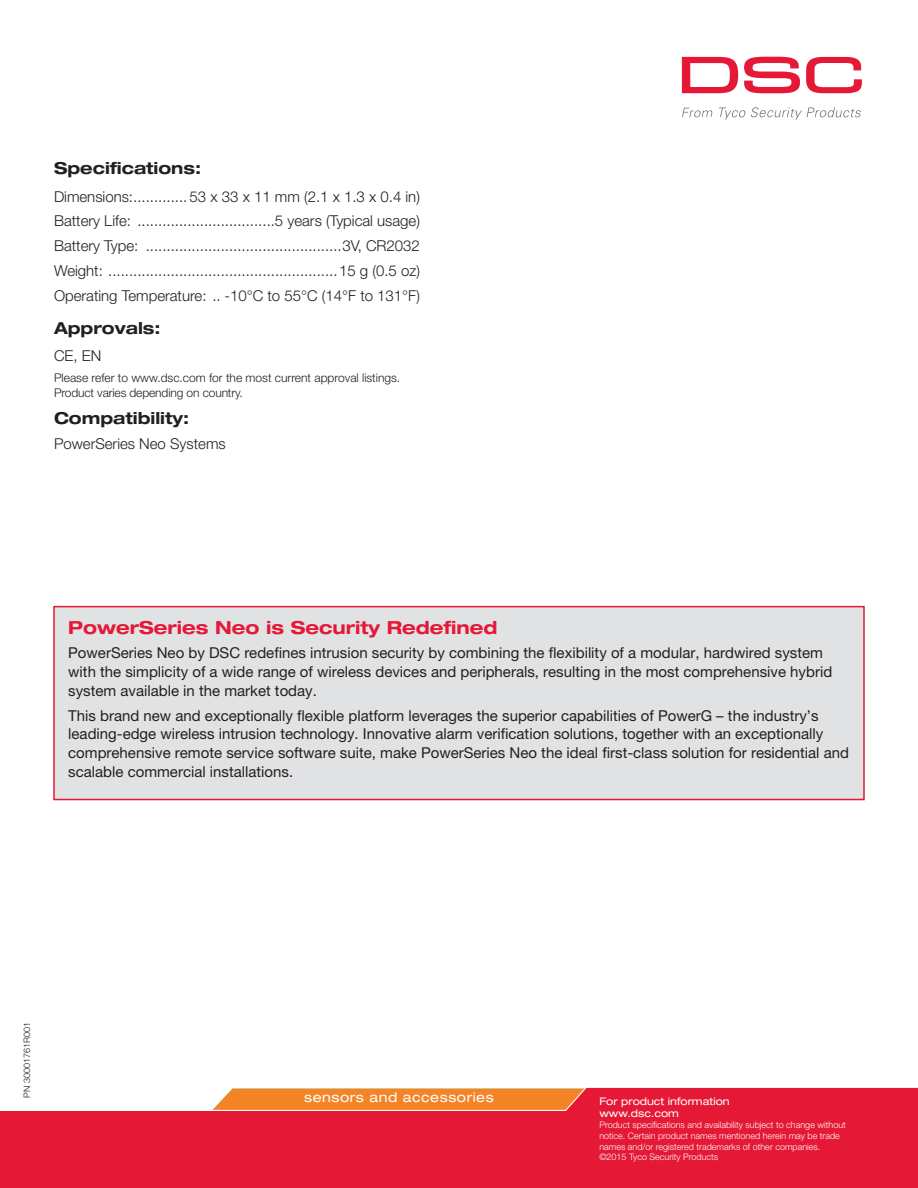
<style>
.page{position:relative;width:918px;height:1188px;background:#fff}
.page>*{position:absolute;margin:0;border:0;box-sizing:border-box;transform-origin:0 0}
.Specification_Tab{font:700 expanded 18px "Helvetica Neue LT Pro";color:#e51836}
.Headings{font:700 expanded 16.5px "Helvetica Neue LT Std";color:#231f20}
.Specification_Tab-2{font:700 expanded 16.5px "Helvetica Neue LT Std";color:#231f20}
.Specification_Tab-3{font:15px/18.8px "Helvetica Neue LT Pro";color:#231f20}
.Specification_Tab-4{font:300 15px "Helvetica Neue LT Pro";color:#231f20}
.t1{font:expanded 13.5px "Helvetica Neue LT Std";letter-spacing:.04em;color:#fff}
.t2{font:300 expanded 13.5px "Helvetica Neue LT Std";letter-spacing:.04em;color:#fff}
.Specification_Tab-5{font:300 12px/15px "Helvetica Neue LT Pro";color:#231f20}
.t3{font:expanded 10.5px "Helvetica Neue LT Std";color:#fff}
.t4{font:300 9px/10.8px "Helvetica Neue LT Pro";color:#fff}
.t5{font:300 9px "Helvetica Neue LT Pro";color:#231f20}
</style>
<div class="page">
<svg style="left:0;top:1087px;width:918px;height:101px;background:#e73143"></svg>
<svg style="left:682px;top:57px;width:56px;height:36px"></svg>
<svg style="left:744px;top:57px;width:56px;height:36px"></svg>
<svg style="left:806px;top:57px;width:56px;height:36px"></svg>
<svg style="left:682px;top:108px;width:31px;height:9px"></svg>
<svg style="left:719px;top:107px;width:142px;height:13px"></svg>
<div style="left:54px;top:607px;width:810px;height:193px;background:#e1e2e4"></div>
<div style="left:53px;top:606px;width:812px;height:194px;border:2px solid #e51836"></div>
<p class="Headings" style="left:54px;top:158px;width:149px">Specifications:</p>
<p class="Specification_Tab-4" style="left:54px;top:187px;width:368px">Dimensions:............. 53 x 33 x 11 mm (2.1 x 1.3 x 0.4 in)</p>
<p class="Specification_Tab-4" style="left:54px;top:212px;width:368px">Battery Life: .................................5 years (Typical usage)</p>
<p class="Specification_Tab-4" style="left:54px;top:237px;width:368px">Battery Type: ...............................................3V, CR2032</p>
<p class="Specification_Tab-4" style="left:54px;top:261px;width:368px">Weight: .......................................................15 g (0.5 oz)</p>
<p class="Specification_Tab-4" style="left:54px;top:286px;width:368px">Operating Temperature: .. -10°C to 55°C (14°F to 131°F)</p>
<p class="Headings" style="left:54px;top:317px;width:108px">Approvals:</p>
<p class="Specification_Tab-4" style="left:54px;top:347px;width:49px">CE, EN</p>
<p class="Specification_Tab-5" style="left:54px;top:370px;width:348px">Please refer to www.dsc.com for the most current approval listings.<br>Product varies depending on country.</p>
<p class="Specification_Tab-2" style="left:54px;top:408px;width:137px">Compatibility:</p>
<p class="Specification_Tab-4" style="left:54px;top:435px;width:173px">PowerSeries Neo Systems</p>
<p class="Specification_Tab" style="left:68px;top:616px;width:431px">PowerSeries Neo is Security Redefined</p>
<p class="Specification_Tab-3" style="left:68px;top:644px;width:765px">PowerSeries Neo by DSC redefines intrusion security by combining the flexibility of a modular, hardwired system with the simplicity of a wide range of wireless devices and peripherals, resulting in the most comprehensive hybrid system available in the market today.</p>
<p class="Specification_Tab-3" style="left:68px;top:706px;width:782px">This brand new and exceptionally flexible platform leverages the superior capabilities of PowerG – the industry’s leading-edge wireless intrusion technology. Innovative alarm verification solutions, together with an exceptionally comprehensive remote service software suite, make PowerSeries Neo the ideal first-class solution for residential and scalable commercial installations.</p>
<p class="t5" style="left:22px;top:1098px;width:77px;rotate:-90deg">PN 30001761R001</p>
<p class="t1" style="left:304px;top:1089px;width:191px">sensors and accessories</p>
<p class="t2" style="left:339px;top:1089px;width:121px">communications</p>
<p class="t3" style="left:599px;top:1094px;width:132px">For product information</p>
<p class="t3" style="left:599px;top:1107px;width:81px">www.dsc.com</p>
<p class="t4" style="left:599px;top:1119px;width:248px">Product specifications and availability subject to change without notice. Certain product names mentioned herein may be trade names and/or registered trademarks of other companies. ©2015 Tyco Security Products</p>
</div>
